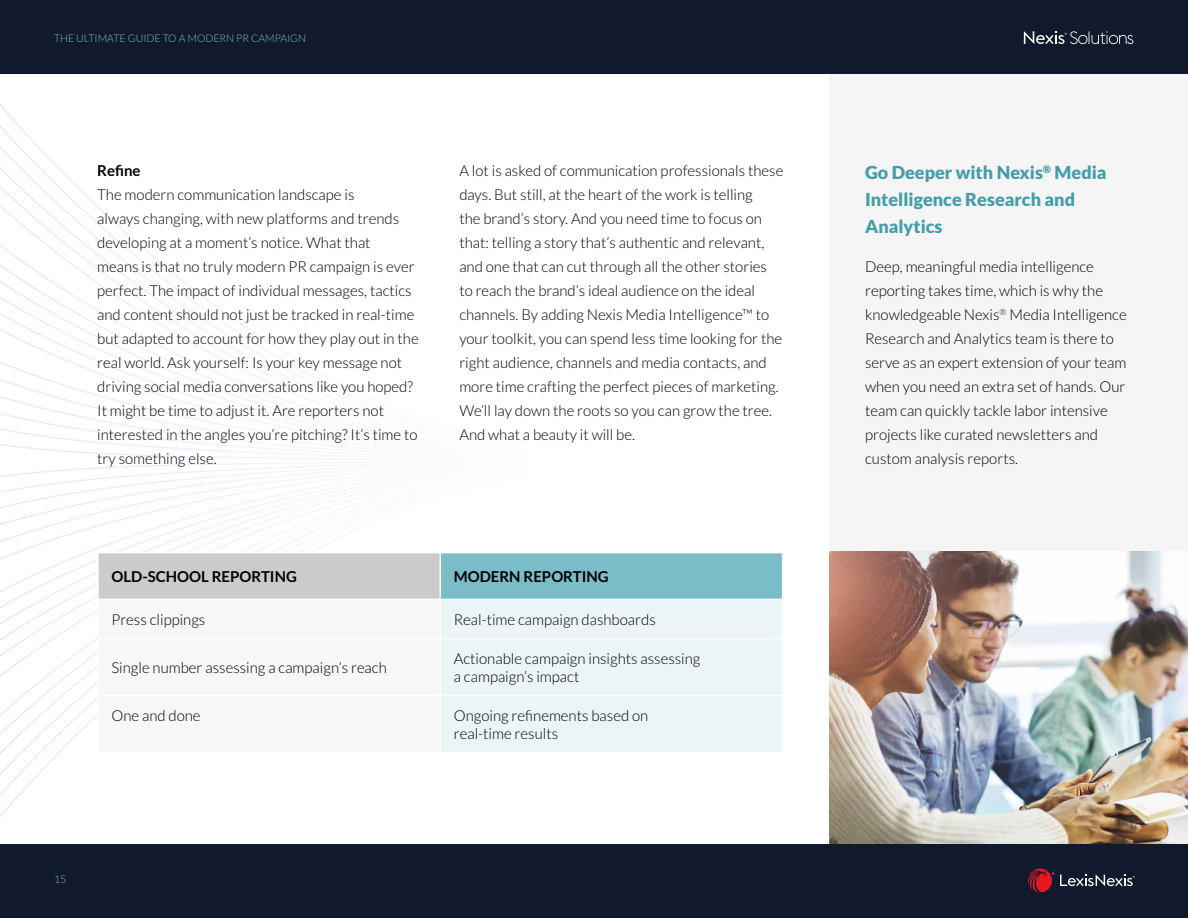
<style>
.page{position:relative;width:1188px;height:918px;background:#fff}
.page>*{position:absolute;margin:0;border:0;box-sizing:border-box;transform-origin:0 0}
.t1{font:900 18px/27px "Lato";color:#449ea9}
.t2{font:300 15px/24px "Lato";color:#000}
.t3{font:700 15px "Lato";color:#000}
.t4{font:300 10.5px "Lato";color:#7abdc9}
</style>
<div class="page">
<div style="left:0;top:0;width:1188px;height:74px;background:#101a2c"></div>
<div style="left:0;top:844px;width:1188px;height:74px;background:#101a2c"></div>
<svg style="left:1060px;top:875px;width:75px;height:11px"></svg>
<svg style="left:1028px;top:868px;width:26px;height:25px"></svg>
<svg style="left:1024px;top:31px;width:109px;height:13px"></svg>
<svg style="left:0;top:288px;width:215px;height:17px"></svg>
<svg style="left:0;top:305px;width:238px;height:17px"></svg>
<svg style="left:0;top:322px;width:290px;height:34px"></svg>
<svg style="left:0;top:356px;width:321px;height:18px"></svg>
<svg style="left:0;top:374px;width:359px;height:19px"></svg>
<svg style="left:0;top:565px;width:97px;height:34px"></svg>
<svg style="left:0;top:547px;width:322px;height:18px"></svg>
<svg style="left:0;top:529px;width:357px;height:18px"></svg>
<svg style="left:0;top:393px;width:368px;height:136px"></svg>
<div style="left:830px;top:74px;width:358px;height:758px;background:#f5f5f5"></div>
<div style="left:98px;top:553px;width:342px;height:46px;background:#cbcbcb"></div>
<div style="left:440px;top:553px;width:343px;height:46px;background:#7abdc9"></div>
<div style="left:441px;top:600px;width:341px;height:152px;background:#ebf5f7"></div>
<hr style="left:97px;top:552px;width:343px;height:1px;background:#fff">
<hr style="left:97px;top:553px;width:2px;height:46px;background:#fff">
<hr style="left:440px;top:553px;width:1px;height:46px;background:#fff">
<hr style="left:782px;top:553px;width:1px;height:46px;background:#fff">
<hr style="left:440px;top:638px;width:343px;height:1px;background:#fff">
<hr style="left:440px;top:695px;width:343px;height:1px;background:#fff">
<img style="left:830px;top:552px;width:358px;height:292px">
<p class="t4" style="left:54px;top:33px;width:254px">THE ULTIMATE GUIDE TO A MODERN PR CAMPAIGN</p>
<p class="t3" style="left:97px;top:162px;width:45px">Refine</p>
<p class="t2" style="left:97px;top:183px;width:323px">The modern communication landscape is<br>always changing, with new platforms and trends developing at a moment’s notice. What that<br>means is that no truly modern PR campaign is ever perfect. The impact of individual messages, tactics and content should not just be tracked in real-time but adapted to account for how they play out in the real world. Ask yourself: Is your key message not driving social media conversations like you hoped?<br>It might be time to adjust it. Are reporters not interested in the angles you’re pitching? It’s time to try something else.</p>
<p class="t2" style="left:459px;top:159px;width:325px">A lot is asked of communication professionals these days. But still, at the heart of the work is telling<br>the brand’s story. And you need time to focus on that: telling a story that’s authentic and relevant, and one that can cut through all the other stories to reach the brand’s ideal audience on the ideal channels. By adding Nexis Media Intelligence™ to your toolkit, you can spend less time looking for the right audience, channels and media contacts, and more time crafting the perfect pieces of marketing.<br>We’ll lay down the roots so you can grow the tree.<br>And what a beauty it will be.</p>
<p class="t1" style="left:865px;top:158px;width:243px">Go Deeper with Nexis<sup>®</sup> Media<br>Intelligence Research and<br>Analytics</p>
<p class="t2" style="left:865px;top:254px;width:263px">Deep, meaningful media intelligence reporting takes time, which is why the knowledgeable Nexis<sup>®</sup> Media Intelligence Research and Analytics team is there to serve as an expert extension of your team when you need an extra set of hands. Our team can quickly tackle labor intensive projects like curated newsletters and custom analysis reports.</p>
<p class="t3" style="left:111px;top:568px;width:187px">OLD-SCHOOL REPORTING</p>
<p class="t3" style="left:454px;top:568px;width:156px">MODERN REPORTING</p>
<p class="t2" style="left:111px;top:608px;width:95px">Press clippings</p>
<p class="t2" style="left:454px;top:608px;width:204px">Real-time campaign dashboards</p>
<p class="t2" style="left:111px;top:656px;width:277px">Single number assessing a campaign’s reach</p>
<p class="t2" style="left:454px;top:650px;width:248px;line-height:18px">Actionable campaign insights assessing a campaign’s impact</p>
<p class="t2" style="left:111px;top:704px;width:91px">One and done</p>
<p class="t2" style="left:454px;top:707px;width:196px;line-height:18px">Ongoing refinements based on real-time results</p>
<p class="t4" style="left:54px;top:874px;width:14px">15</p>
</div>
